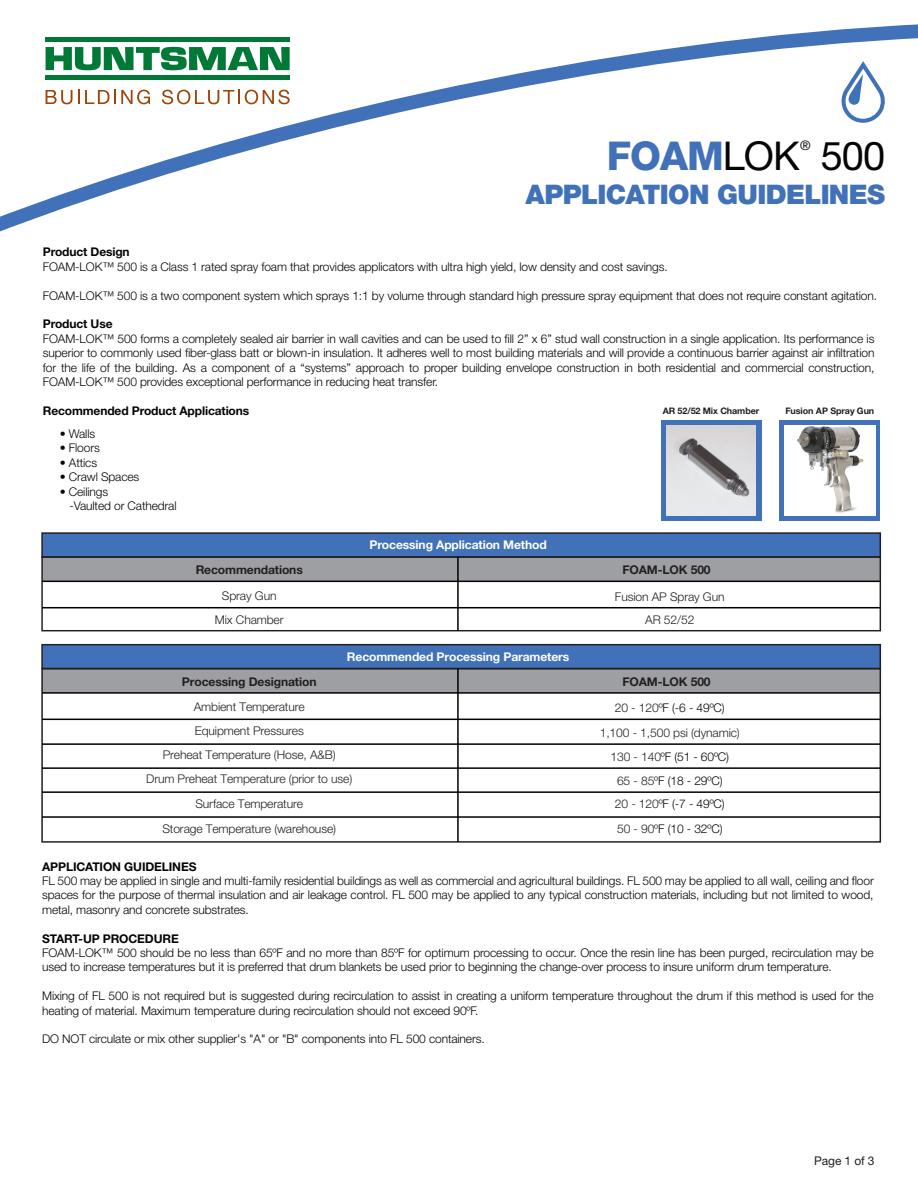
<style>
.page{position:relative;width:918px;height:1188px;background:#fff}
.page>*{position:absolute;margin:0;border:0;box-sizing:border-box;transform-origin:0 0}
.t1{font:800 39.75px "Helvetica Neue LT Pro";color:#4171b8}
.t2{font:39.75px "Helvetica Neue LT Pro";color:#050504}
.t3{font:900 27px "Helvetica Neue LT Pro";letter-spacing:-.025em;color:#4171b8}
.t4{font:13.05px "Helvetica Neue LT Pro";color:#050504}
.t5{font:300 12px/14.4px "Helvetica Neue LT Pro";letter-spacing:-.01em;color:#050504}
.t6{font:300 12px/24px "Helvetica Neue LT Pro";letter-spacing:-.01em;color:#231f20;text-align:center}
.t7{font:700 12px "Helvetica Neue LT Pro";letter-spacing:-.01em;color:#050504}
.t8{font:700 12px/26.4px "Helvetica Neue LT Pro";letter-spacing:-.01em;color:#231f20;text-align:center}
.t9{font:700 12px "Helvetica Neue LT Pro";letter-spacing:-.01em;color:#fff}
.t10{font:12px "Helvetica Neue LT Pro";letter-spacing:-.01em;color:#231f20}
.t11{font:700 9px "Helvetica Neue LT Pro";letter-spacing:-.01em;color:#231f20}
.s1{font-weight:400;color:#050504}
.s2{font-weight:300}
.s3{font-weight:300;color:#050504}
.s4{color:#231f20}
</style>
<div class="page">
<div style="left:42px;top:557px;width:838px;height:24px;background:#9d9fa2"></div>
<div style="left:41px;top:532px;width:840px;height:26px;background:#4171b8;border:2px solid #231f20"></div>
<div style="left:41px;top:556px;width:840px;height:75px;border:1px solid #231f20"></div>
<hr style="left:42px;top:607px;width:838px;height:1px;background:#000001">
<hr style="left:42px;top:581px;width:838px;height:1px;background:#000001">
<hr style="left:457px;top:557px;width:2px;height:74px;background:#000001">
<div style="left:42px;top:669px;width:838px;height:24px;background:#9d9fa2"></div>
<div style="left:41px;top:644px;width:840px;height:25px;background:#4171b8;border:2px solid #231f20"></div>
<div style="left:41px;top:668px;width:840px;height:175px;border:2px solid #231f20"></div>
<hr style="left:42px;top:719px;width:838px;height:1px;background:#000001">
<hr style="left:42px;top:743px;width:838px;height:2px;background:#000001">
<hr style="left:42px;top:767px;width:838px;height:2px;background:#000001">
<hr style="left:42px;top:791px;width:838px;height:2px;background:#000001">
<hr style="left:42px;top:692px;width:838px;height:2px;background:#000001">
<hr style="left:457px;top:669px;width:2px;height:173px;background:#000001">
<hr style="left:42px;top:816px;width:838px;height:2px;background:#000001">
<div style="left:661px;top:420px;width:100px;height:101px;background:#4171b8"></div>
<img style="left:666px;top:426px;width:90px;height:89px">
<div style="left:779px;top:420px;width:101px;height:101px;background:#4171b8"></div>
<img style="left:785px;top:425px;width:90px;height:91px">
<svg style="left:0;top:24px;width:918px;height:208px"></svg>
<svg style="left:46px;top:47px;width:244px;height:23px"></svg>
<div style="left:46px;top:37px;width:244px;height:5px;background:#007836"></div>
<div style="left:46px;top:75px;width:244px;height:5px;background:#007836"></div>
<svg style="left:46px;top:90px;width:104px;height:14px"></svg>
<svg style="left:162px;top:90px;width:128px;height:14px"></svg>
<svg style="left:841px;top:61px;width:45px;height:62px"></svg>
<h1 class="t1" style="left:607px;top:132px;width:194px">FOAM<span class="s1">LOK</span></h1>
<p class="t4" style="left:800px;top:138px;width:12px">®</p>
<h1 class="t2" style="left:821px;top:131px;width:66px">500</h1>
<h2 class="t3" style="left:526px;top:178px;width:361px">APPLICATION GUIDELINES</h2>
<p class="t7" style="left:43px;top:244px;width:88px">Product Design</p>
<p class="t5" style="left:43px;top:259px;width:626px">FOAM-LOK™ 500 is a Class 1 rated spray foam that provides applicators with ultra high yield, low density and cost savings.</p>
<p class="t5" style="left:43px;top:288px;width:836px">FOAM-LOK™ 500 is a two component system which sprays 1:1 by volume through standard high pressure spray equipment that does not require constant agitation.</p>
<p class="t7" style="left:43px;top:316px;width:71px">Product Use</p>
<p class="t5" style="left:43px;top:331px;width:833px;text-align:justify">FOAM-LOK™ 500 forms a completely sealed air barrier in wall cavities and can be used to fill 2” x 6” stud wall construction in a single application. Its performance is superior to commonly used fiber-glass batt or blown-in insulation. It adheres well to most building materials and will provide a continuous barrier against air infiltration for the life of the building. As a component of a “systems” approach to proper building envelope construction in both residential and commercial construction, FOAM-LOK™ 500 provides exceptional performance in reducing heat transfer.</p>
<p class="t7" style="left:43px;top:403px;width:208px">Recommended Product Applications</p>
<p class="t11" style="left:663px;top:405px;width:98px">AR 52/52 Mix Chamber</p>
<p class="t11" style="left:785px;top:405px;width:90px">Fusion AP Spray Gun</p>
<p class="t5" style="left:60px;top:426px;width:37px">• Walls</p>
<p class="t5" style="left:60px;top:441px;width:42px">• Floors</p>
<p class="t5" style="left:60px;top:455px;width:39px">• Attics</p>
<p class="t5" style="left:60px;top:470px;width:81px">• Crawl Spaces</p>
<p class="t5" style="left:69px;top:484px;width:109px;text-indent:-10px">• Ceilings<br>-Vaulted or Cathedral</p>
<p class="t9" style="left:369px;top:537px;width:179px">Processing Application Method</p>
<p class="t8" style="left:196px;top:557px;width:109px">Recommendations</p>
<p class="t8" style="left:622px;top:557px;width:90px">FOAM-LOK 500</p>
<p class="t6" style="left:615px;top:585px;width:111px;line-height:23.1px">Fusion AP Spray Gun<br>AR 52/52</p>
<p class="t6" style="left:215px;top:583px;width:70px">Spray Gun<br>Mix Chamber</p>
<p class="t9" style="left:347px;top:649px;width:224px">Recommended Processing Parameters</p>
<p class="t8" style="left:182px;top:668px;width:136px">Processing Designation</p>
<p class="t8" style="left:615px;top:668px;width:111px">FOAM-LOK 500<br><span class="s2">20 - 120</span><span class="s3">ºF (-6 - 49ºC)</span></p>
<p class="t6" style="left:600px;top:721px;width:142px">1,100 - 1,500 psi (dynamic)</p>
<p class="t6" style="left:163px;top:695px;width:175px">Ambient Temperature<br>Equipment Pressures<br>Preheat Temperature (Hose, A&amp;B)</p>
<p class="t5" style="left:610px;top:749px;width:120px"><span class="s4">130 - 140</span>ºF (51 - 60ºC)</p>
<p class="t6" style="left:146px;top:767px;width:208px">Drum Preheat Temperature (prior to use)</p>
<p class="t5" style="left:617px;top:773px;width:107px"><span class="s4">65 - 85</span>ºF (18 - 29ºC)</p>
<p class="t6" style="left:195px;top:792px;width:109px">Surface Temperature</p>
<p class="t5" style="left:615px;top:797px;width:111px"><span class="s4">20 - 120</span>ºF (-7 - 49ºC)</p>
<p class="t6" style="left:162px;top:817px;width:175px">Storage Temperature (warehouse)</p>
<p class="t5" style="left:617px;top:822px;width:107px"><span class="s4">50 - 90</span>ºF (10 - 32ºC)</p>
<p class="t7" style="left:42px;top:859px;width:156px">APPLICATION GUIDELINES</p>
<p class="t5" style="left:42px;top:873px;width:833px;text-align:justify">FL 500 may be applied in single and multi-family residential buildings as well as commercial and agricultural buildings. FL 500 may be applied to all wall, ceiling and floor spaces for the purpose of thermal insulation and air leakage control. FL 500 may be applied to any typical construction materials, including but not limited to wood, metal, masonry and concrete substrates.</p>
<p class="t7" style="left:42px;top:931px;width:138px">START-UP PROCEDURE</p>
<p class="t5" style="left:42px;top:945px;width:833px">FOAM-LOK™ 500 should be no less than 65ºF and no more than 85ºF for optimum processing to occur. Once the resin line has been purged, recirculation may be used to increase temperatures but it is preferred that drum blankets be used prior to beginning the change-over process to insure uniform drum temperature.</p>
<p class="t5" style="left:42px;top:989px;width:833px">Mixing of FL 500 is not required but is suggested during recirculation to assist in creating a uniform temperature throughout the drum if this method is used for the heating of material. Maximum temperature during recirculation should not exceed 90ºF.</p>
<p class="t5" style="left:42px;top:1032px;width:444px">DO NOT circulate or mix other supplier's "A" or "B" components into FL 500 containers.</p>
<p class="t10" style="left:814px;top:1153px;width:62px">Page 1 of 3</p>
</div>
